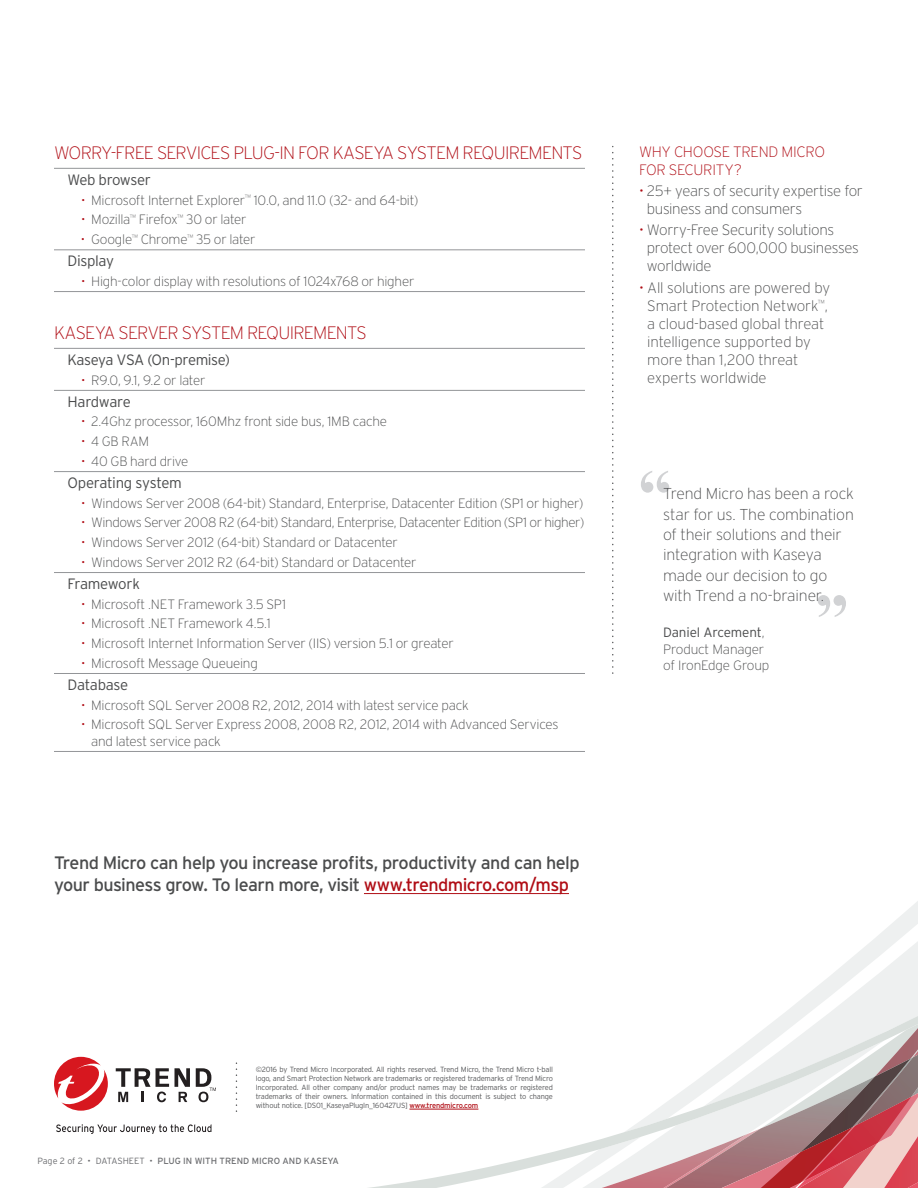
<style>
.page{position:relative;width:918px;height:1188px;background:#fff}
.page>*{position:absolute;margin:0;border:0;box-sizing:border-box;transform-origin:0 0}
.t1{font:700 67.5px "Times New Roman";color:#d1d2d4}
.t2{font:18px/22.5px "Interstate";letter-spacing:-.035em;color:#4b4c4d}
.t3{font:200 18px "Interstate";letter-spacing:-.045em;color:#b00d15}
.t4{font:200 15.75px/20.2px "Interstate";letter-spacing:-.01em;color:#4b4c4d}
.t5{font:200 15px/18px "Interstate";letter-spacing:-.015em;color:#4b4c4d}
.t6{font:300 15px "Interstate";letter-spacing:-.025em;color:#4b4c4d}
.t7{font:200 15px/18px "Interstate";letter-spacing:-.02em;color:#b00d15}
.t8{font:200 13.5px/16.5px "Interstate";letter-spacing:-.02em;color:#4b4c4d}
.t9{font:9px "Interstate";color:#6c6d70}
.t10{font:300 7.5px/9px "Interstate";letter-spacing:-.025em;color:#57585a;text-align:justify}
.s1{color:#b00d15}
.s2{font-weight:300}
.s3{font-weight:400;color:#b00d15}
</style>
<div class="page">
<svg style="left:78px;top:894px;width:840px;height:294px"></svg>
<svg style="left:612px;top:147px;width:2px;height:526px"></svg>
<hr style="left:54px;top:168px;width:531px;height:1px;background:#939598">
<hr style="left:54px;top:250px;width:531px;height:1px;background:#939598">
<hr style="left:54px;top:291px;width:531px;height:1px;background:#939598">
<hr style="left:54px;top:348px;width:531px;height:1px;background:#939598">
<hr style="left:54px;top:390px;width:531px;height:1px;background:#939598">
<hr style="left:54px;top:471px;width:531px;height:1px;background:#939598">
<hr style="left:54px;top:572px;width:531px;height:1px;background:#939598">
<hr style="left:54px;top:673px;width:531px;height:1px;background:#939598">
<hr style="left:54px;top:751px;width:531px;height:1px;background:#939598">
<hr style="left:409px;top:1109px;width:69px;height:1px;background:#b00d15">
<svg style="left:236px;top:1059px;width:1px;height:52px"></svg>
<svg style="left:56px;top:1124px;width:155px;height:10px"></svg>
<svg style="left:175px;top:1068px;width:15px;height:34px"></svg>
<svg style="left:116px;top:1068px;width:53px;height:34px"></svg>
<svg style="left:196px;top:1068px;width:20px;height:34px"></svg>
<svg style="left:54px;top:1057px;width:54px;height:54px"></svg>
<hr style="left:364px;top:893px;width:205px;height:1px;background:#b00d15">
<h2 class="t3" style="left:54px;top:142px;width:530px">WORRY-FREE SERVICES PLUG-IN FOR KASEYA SYSTEM REQUIREMENTS</h2>
<p class="t6" style="left:68px;top:171px;width:85px">Web browser</p>
<p class="t8" style="left:81px;top:192px;width:339px"><span class="s1">•</span> Microsoft Internet Explorer<sup>™</sup> 10.0, and 11.0 (32- and 64-bit)</p>
<p class="t8" style="left:81px;top:211px;width:167px"><span class="s1">•</span> Mozilla<sup>™</sup> Firefox<sup>™</sup> 30 or later</p>
<p class="t8" style="left:81px;top:231px;width:176px"><span class="s1">•</span> Google<sup>™</sup> Chrome<sup>™</sup> 35 or later</p>
<p class="t6" style="left:68px;top:252px;width:48px">Display</p>
<p class="t8" style="left:81px;top:273px;width:335px"><span class="s1">•</span> High-color display with resolutions of 1024x768 or higher</p>
<h2 class="t3" style="left:54px;top:322px;width:314px">KASEYA SERVER SYSTEM REQUIREMENTS</h2>
<p class="t6" style="left:68px;top:351px;width:164px">Kaseya VSA (On-premise)</p>
<p class="t8" style="left:81px;top:372px;width:126px"><span class="s1">•</span> R9.0, 9.1, 9.2 or later</p>
<p class="t6" style="left:68px;top:392px;width:65px">Hardware</p>
<p class="t8" style="left:81px;top:413px;width:308px"><span class="s1">•</span> 2.4Ghz processor, 160Mhz front side bus, 1MB cache</p>
<p class="t8" style="left:81px;top:433px;width:70px"><span class="s1">•</span> 4 GB RAM</p>
<p class="t8" style="left:81px;top:453px;width:109px"><span class="s1">•</span> 40 GB hard drive</p>
<p class="t6" style="left:68px;top:473px;width:116px">Operating system</p>
<p class="t8" style="left:81px;top:495px;width:504px"><span class="s1">•</span> Windows Server 2008 (64-bit) Standard, Enterprise, Datacenter Edition (SP1 or higher)</p>
<p class="t8" style="left:81px;top:514px;width:505px"><span class="s1">•</span> Windows Server 2008 R2 (64-bit) Standard, Enterprise, Datacenter Edition (SP1 or higher)</p>
<p class="t8" style="left:81px;top:534px;width:318px"><span class="s1">•</span> Windows Server 2012 (64-bit) Standard or Datacenter</p>
<p class="t8" style="left:81px;top:554px;width:337px"><span class="s1">•</span> Windows Server 2012 R2 (64-bit) Standard or Datacenter</p>
<p class="t6" style="left:68px;top:574px;width:74px">Framework</p>
<p class="t8" style="left:81px;top:595px;width:207px"><span class="s1">•</span> Microsoft .NET Framework 3.5 SP1</p>
<p class="t8" style="left:81px;top:615px;width:191px"><span class="s1">•</span> Microsoft .NET Framework 4.5.1</p>
<p class="t8" style="left:81px;top:635px;width:374px"><span class="s1">•</span> Microsoft Internet Information Server (IIS) version 5.1 or greater</p>
<p class="t8" style="left:81px;top:655px;width:178px"><span class="s1">•</span> Microsoft Message Queueing</p>
<p class="t6" style="left:68px;top:675px;width:62px">Database</p>
<p class="t8" style="left:81px;top:696px;width:389px"><span class="s1">•</span> Microsoft SQL Server 2008 R2, 2012, 2014 with latest service pack</p>
<p class="t8" style="left:91px;top:716px;width:469px;text-indent:-10px"><span class="s1">•</span> Microsoft SQL Server Express 2008, 2008 R2, 2012, 2014 with Advanced Services and latest service pack</p>
<h2 class="t2" style="left:54px;top:851px;width:527px">Trend Micro can help you increase profits, productivity and can help your business grow. To learn more, visit <span class="s1">www.trendmicro.com/msp</span></h2>
<p class="t7" style="left:639px;top:143px;width:188px">WHY CHOOSE TREND MICRO<br>FOR SECURITY?</p>
<p class="t5" style="left:647px;top:182px;width:218px;text-indent:-8px"><span class="s1">•</span> 25+ years of security expertise for business and consumers</p>
<p class="t5" style="left:647px;top:221px;width:214px;text-indent:-8px"><span class="s1">•</span> Worry-Free Security solutions protect over 600,000 businesses worldwide</p>
<p class="t5" style="left:647px;top:278px;width:184px;text-indent:-8px"><span class="s1">•</span> All solutions are powered by<br>Smart Protection Network<sup>™</sup>, a cloud-based global threat intelligence supported by more than 1,200 threat experts worldwide</p>
<h1 class="t1" style="left:672px;top:516px;width:35px;rotate:-180deg">”</h1>
<p class="t4" style="left:663px;top:484px;width:192px">Trend Micro has been a rock star for us. The combination of their solutions and their integration with Kaseya made our decision to go with Trend a no-brainer.</p>
<p class="t8" style="left:663px;top:624px;width:108px"><span class="s2">Daniel Arcement</span>,<br>Product Manager of IronEdge Group</p>
<h1 class="t1" style="left:815px;top:572px;width:35px">”</h1>
<p class="t10" style="left:256px;top:1065px;width:299px">©2016 by Trend Micro Incorporated. All rights reserved. Trend Micro, the Trend Micro t-ball logo, and Smart Protection Network are trademarks or registered trademarks of Trend Micro Incorporated. All other company and/or product names may be trademarks or registered trademarks of their owners. Information contained in this document is subject to change without notice. [DS01_KaseyaPlugIn_160427US] <span class="s3">www.trendmicro.com</span></p>
<p class="t9" style="left:38px;top:1155px;width:303px"><span class="s2">Page 2 of 2 • DATASHEET •</span> PLUG IN WITH TREND MICRO AND KASEYA</p>
</div>
